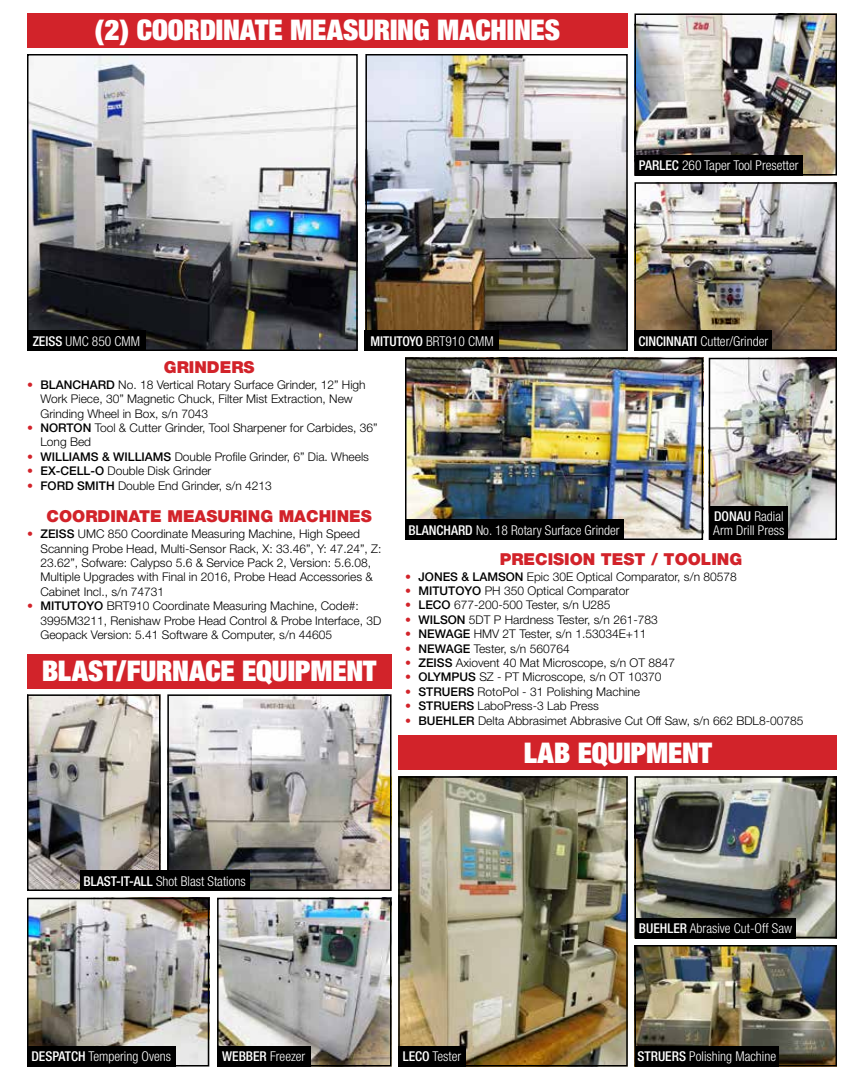
<style>
.page{position:relative;width:864px;height:1080px;background:#fff}
.page>*{position:absolute;margin:0;border:0;box-sizing:border-box;transform-origin:0 0}
.t1{font:900 expanded 28.5px "Helvetica Neue";letter-spacing:-.005em;color:#fff}
.t2{font:900 16.5px "Helvetica Neue";color:#d2232a}
.t3{font:300 condensed 13.5px/13.2px "Helvetica Neue";color:#fff}
.t4{font:300 12px/14.4px "Helvetica Neue";color:#000}
.s1{font-weight:500}
.s2{color:#d2232a}
</style>
<div class="page">
<img style="left:401px;top:779px;width:224px;height:284px">
<div style="left:398px;top:776px;width:230px;height:290px;border:2px solid #000"></div>
<img style="left:30px;top:57px;width:325px;height:291px">
<div style="left:27px;top:54px;width:331px;height:297px;border:2px solid #000"></div>
<img style="left:368px;top:57px;width:257px;height:291px">
<div style="left:365px;top:54px;width:263px;height:297px;border:2px solid #000"></div>
<div style="left:27px;top:14px;width:601px;height:34px;background:#d2232a"></div>
<div style="left:27px;top:331px;width:119px;height:20px;background:#000"></div>
<div style="left:364px;top:331px;width:136px;height:20px;background:#000"></div>
<img style="left:30px;top:697px;width:128px;height:191px">
<div style="left:27px;top:694px;width:134px;height:197px;border:2px solid #000"></div>
<img style="left:170px;top:694px;width:222px;height:197px">
<div style="left:167px;top:694px;width:224px;height:197px;border:2px solid #000"></div>
<img style="left:30px;top:901px;width:176px;height:162px">
<div style="left:27px;top:898px;width:182px;height:168px;border:2px solid #000"></div>
<img style="left:220px;top:901px;width:169px;height:162px">
<div style="left:217px;top:898px;width:175px;height:168px;border:2px solid #000"></div>
<img style="left:408px;top:361px;width:292px;height:176px">
<div style="left:405px;top:358px;width:298px;height:182px;border:2px solid #000"></div>
<div style="left:405px;top:520px;width:218px;height:20px;background:#000"></div>
<img style="left:637px;top:17px;width:197px;height:156px">
<div style="left:634px;top:14px;width:203px;height:162px;border:2px solid #000"></div>
<img style="left:637px;top:185px;width:197px;height:163px">
<div style="left:634px;top:182px;width:203px;height:169px;border:2px solid #000"></div>
<img style="left:712px;top:361px;width:122px;height:176px">
<div style="left:709px;top:358px;width:128px;height:182px;border:2px solid #000"></div>
<div style="left:635px;top:155px;width:167px;height:21px;background:#000"></div>
<div style="left:634px;top:331px;width:138px;height:20px;background:#000"></div>
<div style="left:710px;top:506px;width:78px;height:34px;background:#000"></div>
<div style="left:27px;top:654px;width:365px;height:35px;background:#d2232a"></div>
<div style="left:398px;top:736px;width:439px;height:34px;background:#d2232a"></div>
<div style="left:80px;top:871px;width:169px;height:20px;background:#000"></div>
<div style="left:27px;top:1046px;width:149px;height:20px;background:#000"></div>
<div style="left:217px;top:1046px;width:93px;height:20px;background:#000"></div>
<div style="left:398px;top:1046px;width:68px;height:20px;background:#000"></div>
<img style="left:637px;top:779px;width:197px;height:156px">
<div style="left:634px;top:776px;width:203px;height:162px;border:2px solid #000"></div>
<img style="left:637px;top:948px;width:197px;height:115px">
<div style="left:634px;top:945px;width:203px;height:121px;border:2px solid #000"></div>
<div style="left:635px;top:1046px;width:144px;height:20px;background:#000"></div>
<div style="left:635px;top:918px;width:161px;height:20px;background:#000"></div>
<h1 class="t1" style="left:95px;top:12px;width:467px">(2) COORDINATE MEASURING MACHINES</h1>
<p class="t3" style="left:33px;top:334px;width:109px"><span class="s1">ZEISS</span> UMC 850 CMM</p>
<p class="t3" style="left:370px;top:334px;width:125px"><span class="s1">MITUTOYO</span> BRT910 CMM</p>
<p class="t3" style="left:639px;top:159px;width:161px"><span class="s1">PARLEC</span> 260 Taper Tool Presetter</p>
<p class="t3" style="left:638px;top:334px;width:131px"><span class="s1">CINCINNATI</span> Cutter/Grinder</p>
<h2 class="t2" style="left:164px;top:357px;width:92px">GRINDERS</h2>
<p class="t4" style="left:40px;top:377px;width:327px;text-indent:-14px"><span class="s2">•</span> <span class="s1">BLANCHARD</span> No. 18 Vertical Rotary Surface Grinder, 12” High<br>Work Piece, 30” Magnetic Chuck, Filter Mist Extraction, New<br>Grinding Wheel in Box, s/n 7043</p>
<p class="t4" style="left:40px;top:420px;width:339px;text-indent:-14px"><span class="s2">•</span> <span class="s1">NORTON</span> Tool &amp; Cutter Grinder, Tool Sharpener for Carbides, 36”<br>Long Bed</p>
<p class="t4" style="left:27px;top:449px;width:344px"><span class="s2">•</span> <span class="s1">WILLIAMS &amp; WILLIAMS</span> Double Profile Grinder, 6” Dia. Wheels</p>
<p class="t4" style="left:27px;top:464px;width:186px"><span class="s2">•</span> <span class="s1">EX-CELL-O</span> Double Disk Grinder</p>
<p class="t4" style="left:27px;top:478px;width:246px"><span class="s2">•</span> <span class="s1">FORD SMITH</span> Double End Grinder, s/n 4213</p>
<h2 class="t2" style="left:47px;top:507px;width:327px">COORDINATE MEASURING MACHINES</h2>
<p class="t4" style="left:40px;top:527px;width:343px;text-indent:-14px"><span class="s2">•</span> <span class="s1">ZEISS</span> UMC 850 Coordinate Measuring Machine, High Speed Scanning Probe Head, Multi-Sensor Rack, X: 33.46”, Y: 47.24”, Z:<br>23.62”, Sofware: Calypso 5.6 &amp; Service Pack 2, Version: 5.6.08, Multiple Upgrades with Final in 2016, Probe Head Accessories &amp; Cabinet Incl., s/n 74731</p>
<p class="t4" style="left:40px;top:599px;width:342px;text-indent:-14px"><span class="s2">•</span> <span class="s1">MITUTOYO</span> BRT910 Coordinate Measuring Machine, Code#:<br>3995M3211, Renishaw Probe Head Control &amp; Probe Interface, 3D<br>Geopack Version: 5.41 Software &amp; Computer, s/n 44605</p>
<h1 class="t1" style="left:42px;top:653px;width:336px">BLAST/FURNACE EQUIPMENT</h1>
<p class="t3" style="left:409px;top:524px;width:213px"><span class="s1">BLANCHARD</span> No. 18 Rotary Surface Grinder</p>
<p class="t3" style="left:713px;top:510px;width:73px"><span class="s1">DONAU</span> Radial<br>Arm Drill Press</p>
<h2 class="t2" style="left:500px;top:549px;width:244px">PRECISION TEST / TOOLING</h2>
<p class="t4" style="left:405px;top:569px;width:333px"><span class="s2">•</span> <span class="s1">JONES &amp; LAMSON</span> Epic 30E Optical Comparator, s/n 80578</p>
<p class="t4" style="left:405px;top:583px;width:226px"><span class="s2">•</span> <span class="s1">MITUTOYO</span> PH 350 Optical Comparator</p>
<p class="t4" style="left:405px;top:598px;width:207px"><span class="s2">•</span> <span class="s1">LECO</span> 677-200-500 Tester, s/n U285</p>
<p class="t4" style="left:405px;top:612px;width:254px"><span class="s2">•</span> <span class="s1">WILSON</span> 5DT P Hardness Tester, s/n 261-783</p>
<p class="t4" style="left:405px;top:626px;width:243px"><span class="s2">•</span> <span class="s1">NEWAGE</span> HMV 2T Tester, s/n 1.53034E+11</p>
<p class="t4" style="left:405px;top:641px;width:166px"><span class="s2">•</span> <span class="s1">NEWAGE</span> Tester, s/n 560764</p>
<p class="t4" style="left:405px;top:655px;width:272px"><span class="s2">•</span> <span class="s1">ZEISS</span> Axiovent 40 Mat Microscope, s/n OT 8847</p>
<p class="t4" style="left:405px;top:670px;width:258px"><span class="s2">•</span> <span class="s1">OLYMPUS</span> SZ - PT Microscope, s/n OT 10370</p>
<p class="t4" style="left:405px;top:684px;width:237px"><span class="s2">•</span> <span class="s1">STRUERS</span> RotoPol - 31 Polishing Machine</p>
<p class="t4" style="left:405px;top:698px;width:195px"><span class="s2">•</span> <span class="s1">STRUERS</span> LaboPress-3 Lab Press</p>
<p class="t4" style="left:405px;top:713px;width:400px"><span class="s2">•</span> <span class="s1">BUEHLER</span> Delta Abbrasimet Abbrasive Cut Off Saw, s/n 662 BDL8-00785</p>
<h1 class="t1" style="left:524px;top:734px;width:190px">LAB EQUIPMENT</h1>
<p class="t3" style="left:84px;top:874px;width:164px"><span class="s1">BLAST-IT-ALL</span> Shot Blast Stations</p>
<p class="t3" style="left:639px;top:922px;width:155px"><span class="s1">BUEHLER</span> Abrasive Cut-Off Saw</p>
<p class="t3" style="left:31px;top:1050px;width:141px"><span class="s1">DESPATCH</span> Tempering Ovens</p>
<p class="t3" style="left:222px;top:1050px;width:85px"><span class="s1">WEBBER</span> Freezer</p>
<p class="t3" style="left:403px;top:1050px;width:60px"><span class="s1">LECO</span> Tester</p>
<p class="t3" style="left:638px;top:1050px;width:140px"><span class="s1">STRUERS</span> Polishing Machine</p>
</div>
